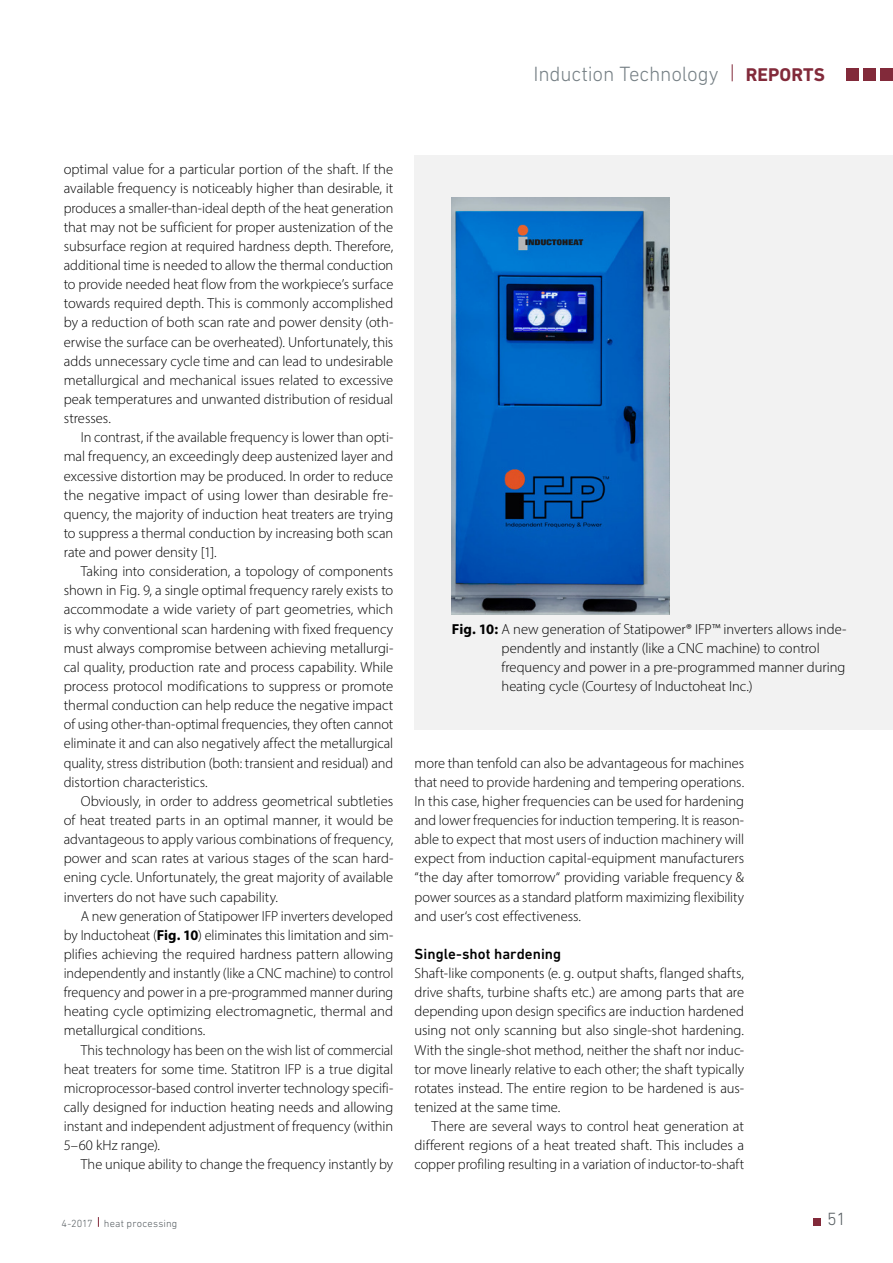
<style>
.page{position:relative;width:893px;height:1263px;background:#fff}
.page>*{position:absolute;margin:0;border:0;box-sizing:border-box;transform-origin:0 0}
.t1{font:300 21px "DIN Next LT Pro";letter-spacing:-.01em;color:#778186}
.t2{font:700 18.75px "DIN Next LT Pro";letter-spacing:.005em;color:#822a3a}
.t3{font:300 18px "DIN Next LT Pro";color:#575e62}
.T_Subline_2_fett{font:500 15px "DIN Next LT Pro";letter-spacing:.005em;color:#000}
.T_Fliesstext_Einzug{font:300 14.55px/19.2px "Myriad Pro";letter-spacing:-.005em;color:#000;text-align:justify}
.T_Fliesstext{font:300 14.55px/19.2px "Myriad Pro";letter-spacing:-.005em;color:#000;text-align:justify}
.T_Bildunterschrift{font:300 14.55px/19.2px "Myriad Pro";letter-spacing:-.005em;color:#000}
.t4{font:300 10.5px "DIN Next LT Pro";letter-spacing:.02em;color:#575e62}
.s1{font-weight:700}
</style>
<div class="page">
<div style="left:846px;top:68px;width:13px;height:13px;background:#822a3a"></div>
<div style="left:863px;top:68px;width:13px;height:13px;background:#822a3a"></div>
<div style="left:880px;top:68px;width:13px;height:13px;background:#822a3a"></div>
<div style="left:814px;top:1218px;width:7px;height:7px;background:#822a3a"></div>
<svg style="left:732px;top:64px;width:1px;height:17px"></svg>
<div style="left:415px;top:155px;width:478px;height:574px;background:#f2f2f2"></div>
<img style="left:452px;top:198px;width:217px;height:416px">
<h1 class="t1" style="left:534px;top:61px;width:186px">Induction Technology</h1>
<p class="t2" style="left:746px;top:63px;width:81px">REPORTS</p>
<p class="T_Fliesstext_Einzug" style="left:64px;top:160px;width:331px">optimal value for a particular portion of the shaft. If the available frequency is noticeably higher than desirable, it produces a smaller-than-ideal depth of the heat generation that may not be sufficient for proper austenization of the subsurface region at required hardness depth. Therefore, additional time is needed to allow the thermal conduction to provide needed heat flow from the workpiece’s surface towards required depth. This is commonly accomplished by a reduction of both scan rate and power density (oth&shy;erwise the surface can be overheated). Unfortunately, this adds unnecessary cycle time and can lead to undesirable metallurgical and mechanical issues related to excessive peak temperatures and unwanted distribution of residual stresses.</p>
<p class="T_Fliesstext_Einzug" style="left:64px;top:428px;width:331px;text-indent:17px">In contrast, if the available frequency is lower than opti&shy;mal frequency, an exceedingly deep austenized layer and excessive distortion may be produced. In order to reduce the negative impact of using lower than desirable fre&shy;quency, the majority of induction heat treaters are trying to suppress a thermal conduction by increasing both scan rate and power density [1].</p>
<p class="T_Fliesstext_Einzug" style="left:64px;top:562px;width:331px;text-indent:17px">Taking into consideration, a topology of components shown in Fig. 9, a single optimal frequency rarely exists to accommodate a wide variety of part geometries, which is why conventional scan hardening with fixed frequency must always compromise between achieving metallurgi&shy;cal quality, production rate and process capability. While process protocol modifications to suppress or promote thermal conduction can help reduce the negative impact of using other-than-optimal frequencies, they often cannot eliminate it and can also negatively affect the metallurgical quality, stress distribution (both: transient and residual) and distortion characteristics.</p>
<p class="T_Fliesstext_Einzug" style="left:64px;top:791px;width:331px;text-indent:17px">Obviously, in order to address geometrical subtleties of heat treated parts in an optimal manner, it would be advantageous to apply various combinations of frequency, power and scan rates at various stages of the scan hard&shy;ening cycle. Unfortunately, the great majority of available inverters do not have such capability.</p>
<p class="T_Fliesstext_Einzug" style="left:64px;top:906px;width:331px;text-indent:17px">A new generation of Statipower IFP inverters developed by Inductoheat (<span class="s1">Fig. 10</span>) eliminates this limitation and sim&shy;plifies achieving the required hardness pattern allowing independently and instantly (like a CNC machine) to control frequency and power in a pre-programmed manner during heating cycle optimizing electromagnetic, thermal and metallurgical conditions.</p>
<p class="T_Fliesstext_Einzug" style="left:64px;top:1040px;width:331px;text-indent:17px">This technology has been on the wish list of commercial heat treaters for some time. Statitron IFP is a true digital microprocessor-based control inverter technology specifi&shy;cally designed for induction heating needs and allowing instant and independent adjustment of frequency (within 5–60 kHz range).</p>
<p class="T_Fliesstext_Einzug" style="left:81px;top:1155px;width:314px">The unique ability to change the frequency instantly by</p>
<p class="T_Bildunterschrift" style="left:501px;top:619px;width:346px;text-indent:-50px"><span class="s1">Fig. 10:</span> A new generation of Statipower® IFP™ inverters allows inde&shy;pendently and instantly (like a CNC machine) to control frequency and power in a pre-programmed manner during heating cycle (Courtesy of Inductoheat Inc.)</p>
<p class="T_Fliesstext_Einzug" style="left:415px;top:753px;width:331px">more than tenfold can also be advantageous for machines that need to provide hardening and tempering operations.<br>In this case, higher frequencies can be used for hardening and lower frequencies for induction tempering. It is reason&shy;able to expect that most users of induction machinery will expect from induction capital-equipment manufacturers “the day after tomorrow“ providing variable frequency &amp; power sources as a standard platform maximizing flexibility and user‘s cost effectiveness.</p>
<p class="T_Subline_2_fett" style="left:415px;top:945px;width:148px">Single-shot hardening</p>
<p class="T_Fliesstext" style="left:415px;top:963px;width:331px">Shaft-like components (e. g. output shafts, flanged shafts, drive shafts, turbine shafts etc.) are among parts that are depending upon design specifics are induction hardened using not only scanning but also single-shot hardening.<br>With the single-shot method, neither the shaft nor induc&shy;tor move linearly relative to each other; the shaft typically rotates instead. The entire region to be hardened is aus&shy;tenized at the same time.</p>
<p class="T_Fliesstext_Einzug" style="left:415px;top:1116px;width:331px;text-indent:17px">There are several ways to control heat generation at different regions of a heat treated shaft. This includes a copper profiling resulting in a variation of inductor-to-shaft</p>
<p class="t4" style="left:62px;top:1217px;width:117px">4-2017 heat processing</p>
<p class="t3" style="left:827px;top:1209px;width:21px">51</p>
</div>
